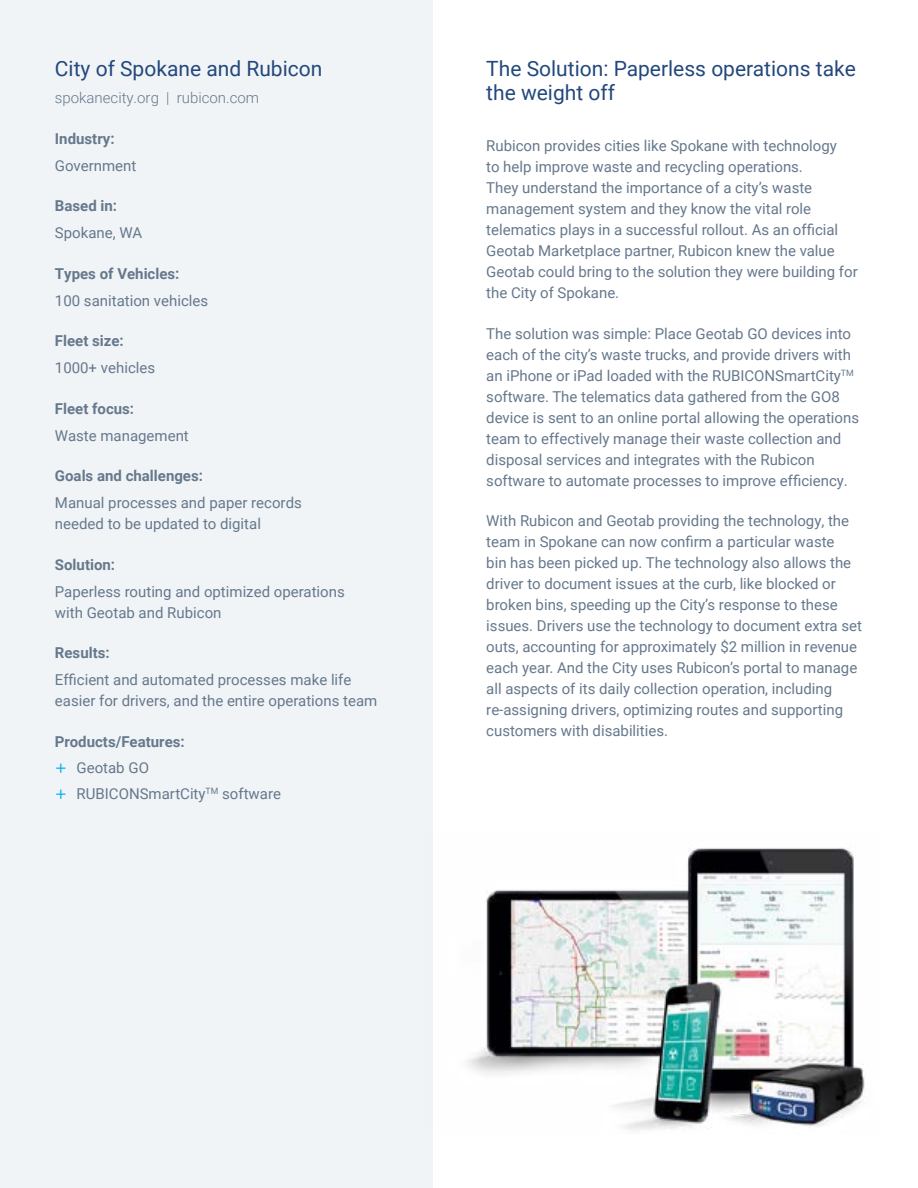
<style>
.page{position:relative;width:918px;height:1188px;background:#fff}
.page>*{position:absolute;margin:0;border:0;box-sizing:border-box;transform-origin:0 0}
.t1{font:21px/24px "Roboto";color:#23487c}
.t2{font:15px/21px "Roboto";color:#66788c}
.t3{font:700 15px "Roboto";color:#66788c}
.t4{font:300 15px "Roboto";color:#66788c}
.s1{font-weight:700}
.s2{font-family:"Verdana";color:#00aeef}
</style>
<div class="page">
<div style="left:0;top:0;width:432px;height:1188px;background:#eff3f7"></div>
<img style="left:432px;top:831px;width:433px;height:303px">
<h1 class="t1" style="left:55px;top:56px;width:269px">City of Spokane and Rubicon</h1>
<p class="t4" style="left:55px;top:87px;width:206px">spokanecity.org | rubicon.com</p>
<p class="t3" style="left:55px;top:128px;width:61px">Industry:</p>
<p class="t2" style="left:55px;top:154px;width:83px">Government</p>
<p class="t3" style="left:55px;top:195px;width:64px">Based in:</p>
<p class="t2" style="left:55px;top:222px;width:89px">Spokane, WA</p>
<p class="t3" style="left:55px;top:263px;width:126px">Types of Vehicles:</p>
<p class="t2" style="left:55px;top:289px;width:155px">100 sanitation vehicles</p>
<p class="t3" style="left:55px;top:330px;width:70px">Fleet size:</p>
<p class="t2" style="left:55px;top:357px;width:102px">1000+ vehicles</p>
<p class="t3" style="left:55px;top:398px;width:81px">Fleet focus:</p>
<p class="t2" style="left:55px;top:424px;width:135px">Waste management</p>
<p class="t3" style="left:55px;top:465px;width:150px">Goals and challenges:</p>
<p class="t2" style="left:55px;top:492px;width:248px">Manual processes and paper records needed to be updated to digital</p>
<p class="t3" style="left:55px;top:554px;width:62px">Solution:</p>
<p class="t2" style="left:55px;top:580px;width:291px">Paperless routing and optimized operations with Geotab and Rubicon</p>
<p class="t3" style="left:55px;top:642px;width:56px">Results:</p>
<p class="t2" style="left:55px;top:669px;width:324px">Efficient and automated processes make life easier for drivers, and the entire operations team</p>
<p class="t2" style="left:55px;top:727px;width:228px;line-height:26.2px"><span class="s1">Products/Features:<br></span><span class="s2">+</span> Geotab GO<br><span class="s2">+</span> RUBICONSmartCity<sup>TM</sup> software</p>
<h1 class="t1" style="left:486px;top:56px;width:371px">The Solution: Paperless operations take the weight off</h1>
<p class="t2" style="left:486px;top:135px;width:373px">Rubicon provides cities like Spokane with technology<br>to help improve waste and recycling operations.<br>They understand the importance of a city’s waste management system and they know the vital role telematics plays in a successful rollout. As an official Geotab Marketplace partner, Rubicon knew the value Geotab could bring to the solution they were building for the City of Spokane.</p>
<p class="t2" style="left:486px;top:322px;width:374px">The solution was simple: Place Geotab GO devices into each of the city’s waste trucks, and provide drivers with an iPhone or iPad loaded with the RUBICONSmartCity<sup>TM </sup>software. The telematics data gathered from the GO8 device is sent to an online portal allowing the operations team to effectively manage their waste collection and disposal services and integrates with the Rubicon software to automate processes to improve efficiency.</p>
<p class="t2" style="left:486px;top:510px;width:377px">With Rubicon and Geotab providing the technology, the team in Spokane can now confirm a particular waste<br>bin has been picked up. The technology also allows the driver to document issues at the curb, like blocked or broken bins, speeding up the City’s response to these issues. Drivers use the technology to document extra set outs, accounting for approximately $2 million in revenue each year. And the City uses Rubicon’s portal to manage all aspects of its daily collection operation, including re-assigning drivers, optimizing routes and supporting customers with disabilities.</p>
</div>
